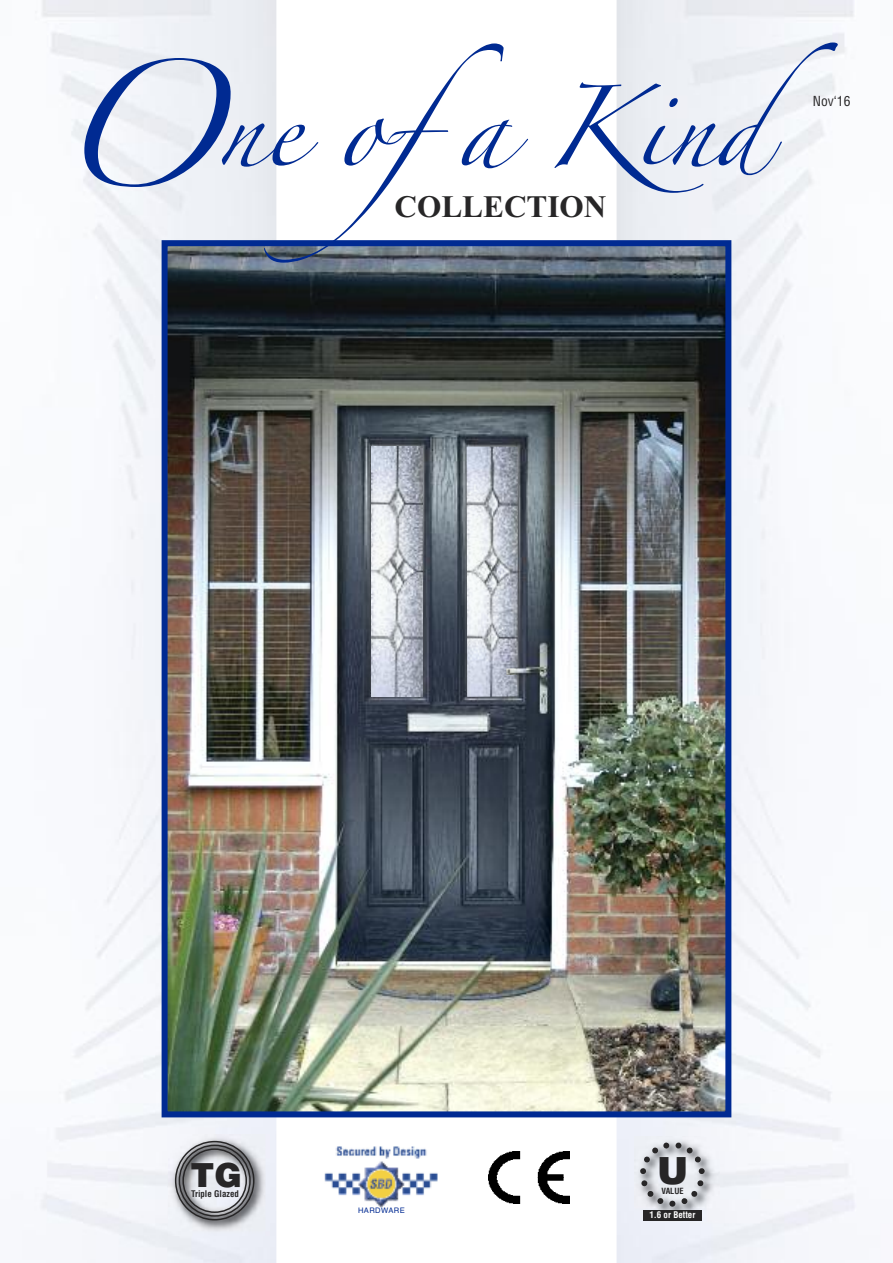
<style>
.page{position:relative;width:893px;height:1263px;background:#fff}
.page>*{position:absolute;margin:0;border:0;box-sizing:border-box;transform-origin:0 0}
.t1{font:72.15px "Zapfino";color:#002a92}
.t2{font:900 37.5px "Helvetica";color:#272627}
.t3{font:900 33.15px "Helvetica";color:#272627}
.t4{font:700 31.35px "Times New Roman";color:#272627}
.t5{font:condensed 13.5px "Helvetica";color:#272627}
.t6{font:700 condensed 9px "Helvetica";color:#272627}
.t7{font:700 condensed 9px "Helvetica";color:#fff}
.t8{font:700 condensed 8.25px "Helvetica";color:#272627}
.t9{font:7.65px "Helvetica";letter-spacing:.05em;color:#002a92}
.s1{font-size:113.1px}
.s2{font-size:64.95px}
</style>
<div class="page">
<img style="left:35px;top:0;width:241px;height:1263px">
<img style="left:617px;top:0;width:239px;height:1263px">
<img style="left:169px;top:247px;width:555px;height:863px">
<div style="left:162px;top:240px;width:569px;height:877px;border:6px solid #002a92"></div>
<img style="left:324px;top:1146px;width:114px;height:62px">
<img style="left:169px;top:1135px;width:100px;height:100px">
<svg style="left:174px;top:1140px;width:81px;height:81px;background:#aeafb4"></svg>
<img style="left:634px;top:1136px;width:86px;height:85px">
<svg style="left:637px;top:1139px;width:71px;height:71px;background:#cbcdd2"></svg>
<div style="left:643px;top:1210px;width:58px;height:10px;background:#272627"></div>
<img style="left:489px;top:1152px;width:80px;height:25px">
<svg style="left:489px;top:1177px;width:80px;height:26px"></svg>
<img style="left:372px;top:447px;width:51px;height:249px">
<img style="left:467px;top:446px;width:51px;height:251px">
<h1 class="t1" style="left:50px;top:97px;width:789px"><span class="s1">O</span>ne o<span class="s2">f</span>a Kind</h1>
<h3 class="t5" style="left:813px;top:93px;width:39px">Nov‘16</h3>
<h3 class="t4" style="left:395px;top:196px;width:213px">COLLECTION</h3>
<h3 class="t3" style="left:190px;top:1156px;width:53px">TG</h3>
<p class="t6" style="left:191px;top:1189px;width:49px">Triple Glazed</p>
<p class="t9" style="left:358px;top:1208px;width:48px">HARDWARE</p>
<h2 class="t2" style="left:657px;top:1149px;width:33px">U</h2>
<p class="t8" style="left:661px;top:1187px;width:24px">VALUE</p>
<p class="t7" style="left:649px;top:1209px;width:47px">1.6 or Better</p>
</div>
